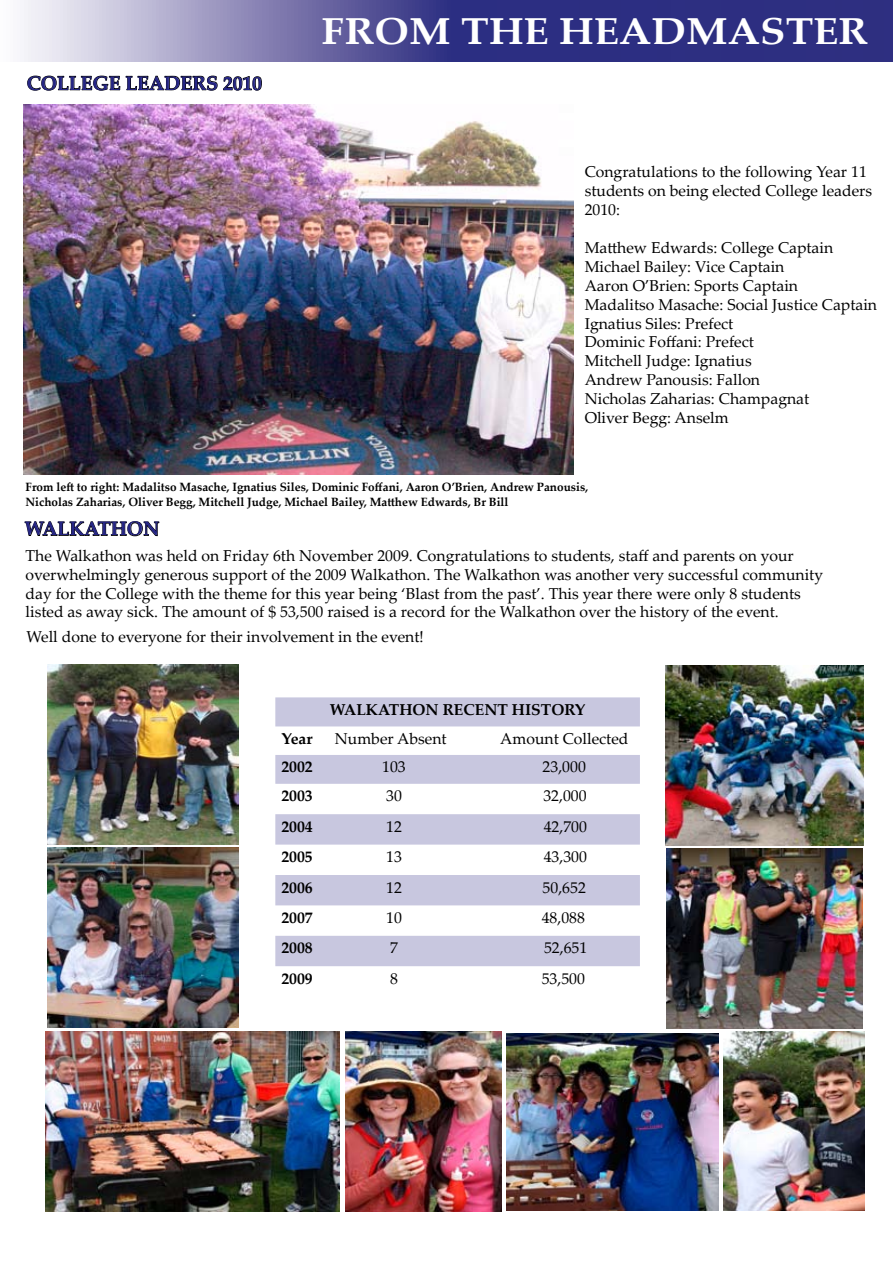
<style>
.page{position:relative;width:893px;height:1263px;background:#fff}
.page>*{position:absolute;margin:0;border:0;box-sizing:border-box;transform-origin:0 0}
.t1{font:700 37.5px "Palatino Linotype";color:#fff;scale:1.11 1}
.t2{font:700 19.5px "Palatino Linotype";color:#252585}
.t3{font:15.75px/18.9px "Palatino Linotype";color:#000}
.t4{font:700 15.75px "Palatino Linotype";color:#000}
.t5{font:700 12px/14.4px "Palatino Linotype";color:#000}
</style>
<div class="page">
<svg style="left:24px;top:0;width:869px;height:61px"></svg>
<svg style="left:24px;top:521px;width:136px;height:16px"></svg>
<img style="left:46px;top:1031px;width:293px;height:180px">
<img style="left:48px;top:847px;width:190px;height:180px">
<img style="left:724px;top:1032px;width:140px;height:178px">
<svg style="left:275px;top:697px;width:365px;height:269px;fill:#c8c7df"></svg>
<img style="left:667px;top:848px;width:195px;height:180px">
<img style="left:345px;top:1031px;width:156px;height:180px">
<img style="left:666px;top:665px;width:197px;height:180px">
<svg style="left:27px;top:75px;width:235px;height:16px"></svg>
<img style="left:23px;top:104px;width:550px;height:370px">
<img style="left:48px;top:664px;width:190px;height:180px">
<img style="left:507px;top:1033px;width:211px;height:178px">
<p class="t2" style="left:27px;top:69px;width:29px">college</p>
<p class="t2" style="left:125px;top:69px;width:15px">leaders</p>
<p class="t2" style="left:223px;top:69px;width:40px">2010</p>
<h1 class="t1" style="left:322px;top:5px;width:494px">FROM THE HEADMASTER</h1>
<p class="t3" style="left:585px;top:162px;width:289px">Congratulations to the following Year 11 students on being elected College leaders<br>2010:</p>
<p class="t3" style="left:585px;top:237px;width:294px">Matthew Edwards: College Captain<br>Michael Bailey: Vice Captain<br>Aaron O’Brien: Sports Captain<br>Madalitso Masache: Social Justice Captain<br>Ignatius Siles: Prefect<br>Dominic Foffani: Prefect<br>Mitchell Judge: Ignatius<br>Andrew Panousis: Fallon<br>Nicholas Zaharias: Champagnat<br>Oliver Begg: Anselm</p>
<p class="t5" style="left:26px;top:480px;width:564px">From left to right: Madalitso Masache, Ignatius Siles, Dominic Foffani, Aaron O’Brien, Andrew Panousis,<br>Nicholas Zaharias, Oliver Begg, Mitchell Judge, Michael Bailey, Matthew Edwards, Br Bill</p>
<p class="t2" style="left:25px;top:515px;width:16px">wal</p>
<p class="t2" style="left:69px;top:515px;width:31px">kathon</p>
<p class="t3" style="left:26px;top:545px;width:799px">The Walkathon was held on Friday 6th November 2009. Congratulations to students, staff and parents on your overwhelmingly generous support of the 2009 Walkathon. The Walkathon was another very successful community day for the College with the theme for this year being ‘Blast from the past’. This year there were only 8 students listed as away sick. The amount of $ 53,500 raised is a record for the Walkathon over the history of the event.</p>
<p class="t3" style="left:27px;top:626px;width:399px">Well done to everyone for their involvement in the event!</p>
<p class="t4" style="left:330px;top:698px;width:257px">WALKATHON RECENT HISTORY</p>
<p class="t4" style="left:281px;top:727px;width:33px">Year</p>
<p class="t3" style="left:335px;top:728px;width:113px">Number Absent</p>
<p class="t3" style="left:500px;top:728px;width:130px">Amount Collected</p>
<p class="t4" style="left:281px;top:756px;width:33px">2002</p>
<p class="t3" style="left:382px;top:757px;width:25px">103</p>
<p class="t3" style="left:543px;top:757px;width:45px">23,000</p>
<p class="t4" style="left:281px;top:785px;width:33px">2003</p>
<p class="t3" style="left:386px;top:786px;width:17px">30</p>
<p class="t3" style="left:543px;top:786px;width:45px">32,000</p>
<p class="t4" style="left:281px;top:815px;width:33px">2004</p>
<p class="t3" style="left:386px;top:816px;width:17px">12</p>
<p class="t3" style="left:544px;top:816px;width:45px">42,700</p>
<p class="t4" style="left:281px;top:845px;width:33px">2005</p>
<p class="t3" style="left:386px;top:847px;width:17px">13</p>
<p class="t3" style="left:544px;top:847px;width:45px">43,300</p>
<p class="t4" style="left:281px;top:876px;width:33px">2006</p>
<p class="t3" style="left:386px;top:877px;width:17px">12</p>
<p class="t3" style="left:543px;top:877px;width:45px">50,652</p>
<p class="t4" style="left:281px;top:906px;width:33px">2007</p>
<p class="t3" style="left:386px;top:907px;width:17px">10</p>
<p class="t3" style="left:542px;top:907px;width:45px">48,088</p>
<p class="t4" style="left:281px;top:937px;width:33px">2008</p>
<p class="t3" style="left:390px;top:938px;width:9px">7</p>
<p class="t3" style="left:544px;top:938px;width:45px">52,651</p>
<p class="t4" style="left:281px;top:967px;width:33px">2009</p>
<p class="t3" style="left:390px;top:968px;width:9px">8</p>
<p class="t3" style="left:542px;top:968px;width:45px">53,500</p>
</div>
